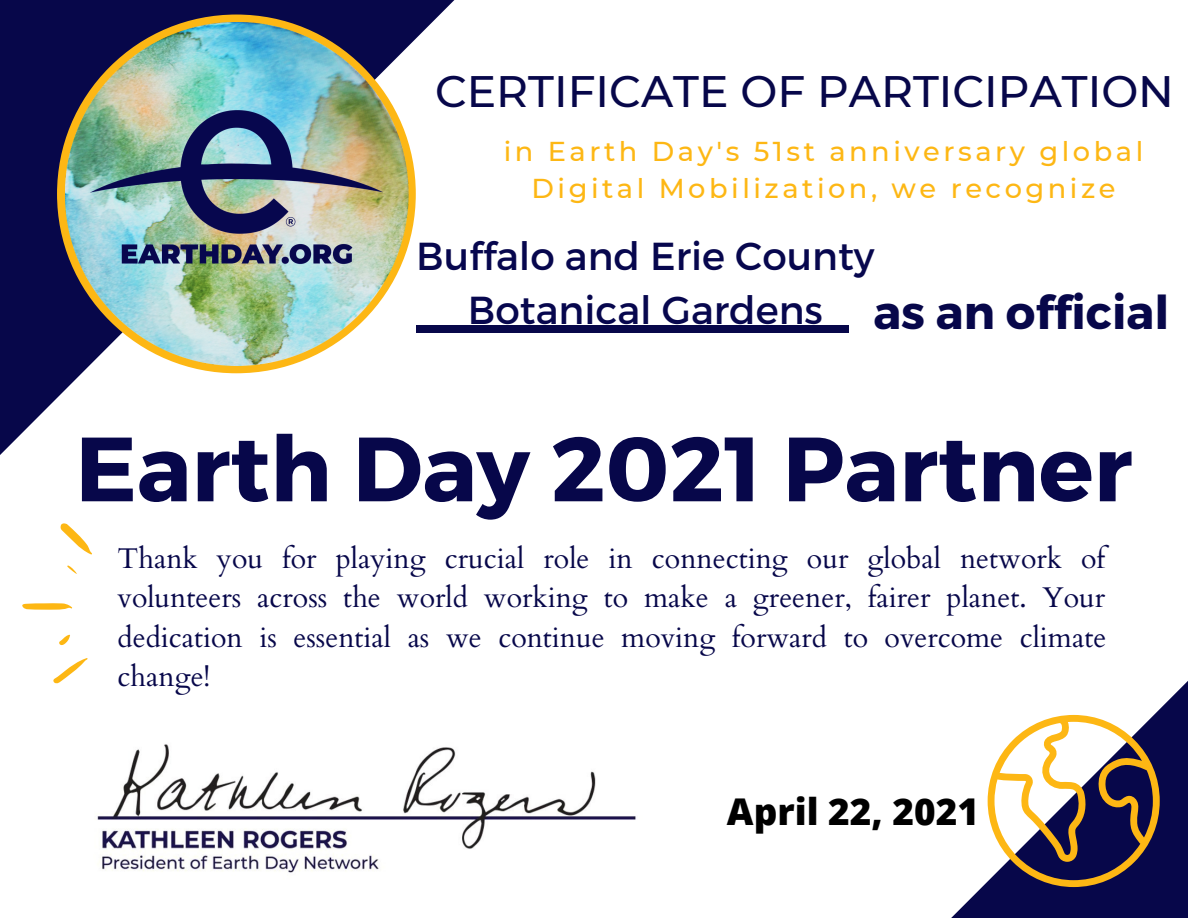
<style>
.page{position:relative;width:1188px;height:918px;background:#fff}
.page>*{position:absolute;margin:0;border:0;box-sizing:border-box;transform-origin:0 0}
.t1{font:700 91.05px "Montserrat";color:#07074a}
.t2{font:700 82.5px "Montserrat";color:#07074a}
.t3{font:700 46.5px "Montserrat";color:#07074a}
.t4{font:500 43.95px "Montserrat";color:#07074a}
.t5{font:39px/54px "Montserrat";color:#07074e;text-align:center}
.t6{font:800 36.9px "Open Sans";color:#000}
.t7{font:28.5px/39.3px "Cardo";color:#07074a;text-align:justify}
.t8{font:500 27.3px/37.5px "Montserrat";letter-spacing:.13em;color:#fdb714;text-align:center}
</style>
<div class="page">
<svg style="left:0;top:0;width:455px;height:455px"></svg>
<svg style="left:57px;top:15px;width:359px;height:358px"></svg>
<img style="left:65px;top:23px;width:343px;height:343px">
<svg style="left:951px;top:681px;width:237px;height:237px"></svg>
<svg style="left:988px;top:715px;width:172px;height:172px"></svg>
<svg style="left:60px;top:523px;width:32px;height:32px"></svg>
<svg style="left:22px;top:603px;width:50px;height:7px"></svg>
<svg style="left:53px;top:658px;width:35px;height:25px"></svg>
<svg style="left:59px;top:634px;width:11px;height:11px"></svg>
<svg style="left:67px;top:565px;width:10px;height:9px"></svg>
<img style="left:97px;top:744px;width:539px;height:129px">
<img style="left:76px;top:91px;width:321px;height:191px">
<p class="t4" style="left:435px;top:64px;width:741px">CERTIFICATE OF PARTICIPATION</p>
<p class="t8" style="left:504px;top:132px;width:641px">in Earth Day's 51st anniversary global<br>Digital Mobilization, we recognize</p>
<p class="t5" style="left:416px;top:227px;width:460px">Buffalo and Erie County<br>Botanical Gardens</p>
<p class="t3" style="left:873px;top:282px;width:297px">as an official</p>
<p class="t2" style="left:416px;top:233px;width:434px">_________</p>
<p class="t1" style="left:76px;top:410px;width:1058px">Earth Day 2021 Partner</p>
<p class="t7" style="left:118px;top:539px;width:990px">Thank you for playing crucial role in connecting our global network of volunteers across the world working to make a greener, fairer planet. Your dedication is essential as we continue moving forward to overcome climate change!</p>
<p class="t6" style="left:727px;top:786px;width:253px">April 22, 2021</p>
</div>
